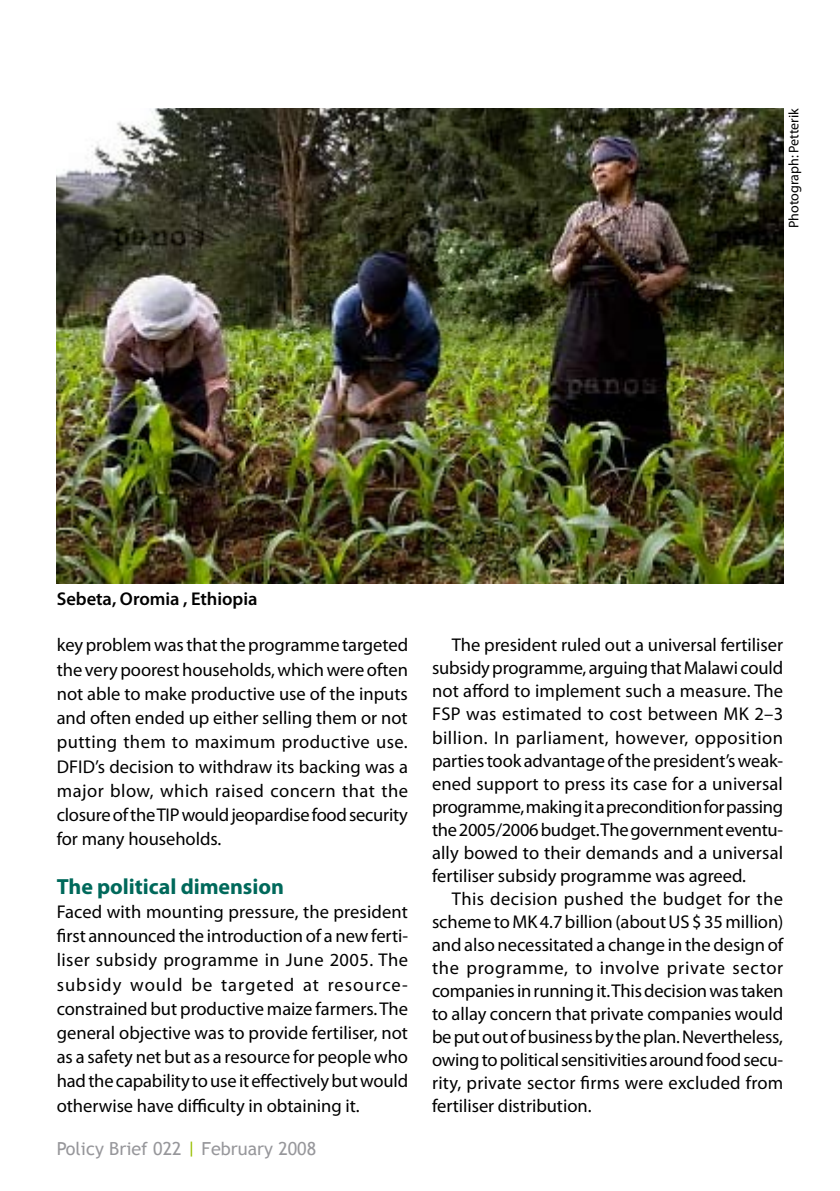
<style>
.page{position:relative;width:840px;height:1191px;background:#fff}
.page>*{position:absolute;margin:0;border:0;box-sizing:border-box;transform-origin:0 0}
.t1{font:700 22px "Myriad Pro";letter-spacing:-.005em;color:#00695b}
.t2{font:18.4px/23px "Myriad Pro";letter-spacing:-.005em;color:#000;text-align:justify}
.t3{font:600 18.4px "Myriad Pro";letter-spacing:-.005em;color:#000}
.t4{font:18px "Trebuchet MS";color:#97979b}
.t5{font:14px "Myriad Pro";letter-spacing:-.005em;color:#000}
.s1{color:#98c000}
</style>
<div class="page">
<img style="left:57px;top:108px;width:725px;height:476px">
<p class="t5" style="left:784px;top:228px;width:121px;rotate:-90deg">Photograph: Petterik</p>
<p class="t3" style="left:57px;top:587px;width:202px">Sebeta, Oromia , Ethiopia</p>
<p class="t2" style="left:57px;top:633px;width:352px;line-height:24.2px">key problem was that the programme targeted the very poorest households, which were often not able to make productive use of the inputs and often ended up either selling them or not putting them to maximum productive use.<br>DFID’s decision to withdraw its backing was a major blow, which raised concern that the closure of the TIP would jeopardise food security for many households.</p>
<p class="t1" style="left:57px;top:872px;width:228px">The political dimension</p>
<p class="t2" style="left:57px;top:899px;width:353px;line-height:24.2px">Faced with mounting pressure, the president first announced the introduction of a new ferti&shy;liser subsidy programme in June 2005. The subsidy would be targeted at resource&shy;constrained but productive maize farmers. The general objective was to provide fertiliser, not as a safety net but as a resource for people who had the capability to use it effectively but would otherwise have difficulty in obtaining it.</p>
<p class="t4" style="left:57px;top:1137px;width:261px">Policy Brief 022 <span class="s1">|</span> February 2008</p>
<p class="t2" style="left:432px;top:633px;width:352px;text-indent:20px">The president ruled out a universal fertiliser subsidy programme, arguing that Malawi could not afford to implement such a measure. The FSP was estimated to cost between MK 2–3 billion. In parliament, however, opposition parties took advantage of the president’s weak&shy;ened support to press its case for a universal programme, making it a precondition for passing the 2005/2006 budget. The government eventu&shy;ally bowed to their demands and a universal fertiliser subsidy programme was agreed.</p>
<p class="t2" style="left:432px;top:886px;width:353px;text-indent:20px">This decision pushed the budget for the scheme to MK 4.7 billion (about US $ 35 million) and also necessitated a change in the design of the programme, to involve private sector companies in running it. This decision was taken to allay concern that private companies would be put out of business by the plan. Nevertheless, owing to political sensitivities around food secu&shy;rity, private sector firms were excluded from fertiliser distribution.</p>
</div>
